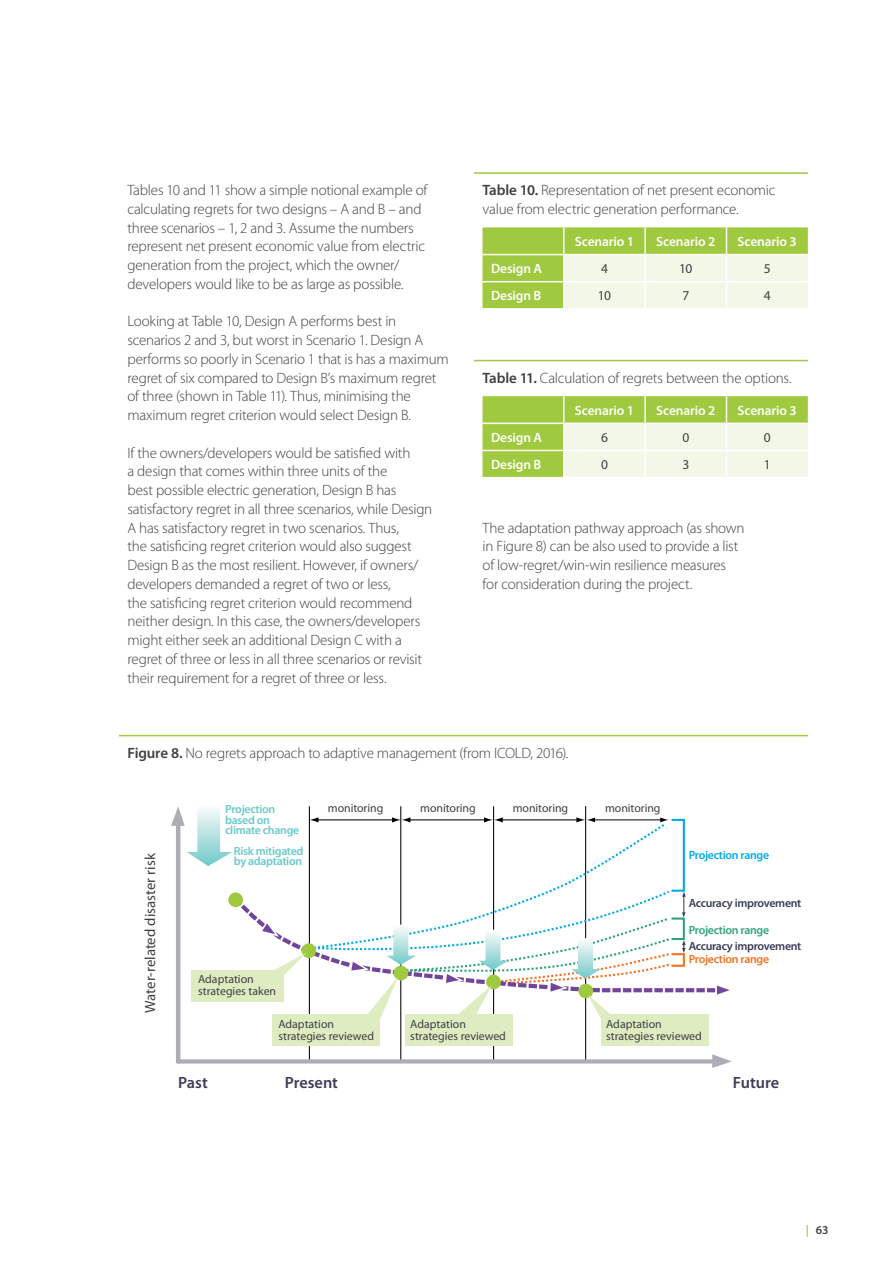
<style>
.page{position:relative;width:893px;height:1263px;background:#fff}
.page>*{position:absolute;margin:0;border:0;box-sizing:border-box;transform-origin:0 0}
.t1{font:600 16.35px "Myriad Pro";color:#3a3e57}
.t2{font:300 15px/18.8px "Myriad Pro";letter-spacing:-.015em;color:#414042}
.t3{font:14.85px "Myriad Pro";color:#414042}
.t4{font:600 13.5px "Myriad Pro";letter-spacing:-.01em;color:#fff}
.t5{font:13.5px "Myriad Pro";color:#414042}
.t6{font:600 12px "Myriad Pro";color:#414042}
.t7{font:11.85px/11.9px "Myriad Pro";color:#414042}
.t8{font:600 11.85px/10.4px "Myriad Pro";letter-spacing:-.025em;color:#6ac9c9}
.t9{font:600 11.85px "Myriad Pro";letter-spacing:-.025em;color:#3a3e57}
.t10{font:600 11.85px "Myriad Pro";letter-spacing:-.025em;color:#00abe8}
.t11{font:600 11.85px "Myriad Pro";letter-spacing:-.025em;color:#2fa479}
.t12{font:600 11.85px "Myriad Pro";letter-spacing:-.025em;color:#f37121}
.s1{font-weight:600}
.s2{color:#9fc93e}
</style>
<div class="page">
<hr style="left:474px;top:172px;width:334px;height:2px;background:#9fc93e">
<hr style="left:474px;top:360px;width:334px;height:1px;background:#9fc93e">
<svg style="left:482px;top:227px;width:326px;height:81px;background:#cbe198"></svg>
<svg style="left:482px;top:396px;width:326px;height:81px;background:#cbe198"></svg>
<hr style="left:119px;top:735px;width:689px;height:1px;background:#9fc93e">
<hr style="left:585px;top:806px;width:1px;height:255px;background:#000">
<hr style="left:493px;top:806px;width:1px;height:255px;background:#000">
<hr style="left:400px;top:806px;width:1px;height:255px;background:#000">
<hr style="left:309px;top:806px;width:1px;height:255px;background:#000">
<hr style="left:176px;top:820px;width:4px;height:243px;background:#afacb7">
<svg style="left:180px;top:1059px;width:532px;height:4px;background:#b5b3bd"></svg>
<svg style="left:232px;top:896px;width:482px;height:97px"></svg>
<svg style="left:714px;top:985px;width:16px;height:10px"></svg>
<div style="left:228px;top:892px;width:15px;height:15px;background:#9fc93e;border-radius:50%"></div>
<div style="left:272px;top:1015px;width:107px;height:31px;background:#dfecc2"></div>
<div style="left:405px;top:1015px;width:108px;height:31px;background:#dfecc2"></div>
<div style="left:602px;top:1015px;width:107px;height:31px;background:#dfecc2"></div>
<div style="left:191px;top:970px;width:93px;height:32px;background:#dfecc2"></div>
<svg style="left:259px;top:817px;width:412px;height:206px"></svg>
<div style="left:670px;top:819px;width:15px;height:73px;border:2px solid #00abe8"></div>
<div style="left:670px;top:917px;width:15px;height:23px;border:2px solid #2fa479"></div>
<div style="left:670px;top:953px;width:15px;height:14px;border:2px solid #f37121"></div>
<svg style="left:712px;top:1054px;width:20px;height:14px"></svg>
<svg style="left:171px;top:806px;width:61px;height:60px"></svg>
<svg style="left:682px;top:892px;width:4px;height:25px"></svg>
<svg style="left:682px;top:940px;width:4px;height:13px"></svg>
<p class="t2" style="left:127px;top:181px;width:302px">Tables 10 and 11 show a simple notional example of calculating regrets for two designs – A and B – and three scenarios – 1, 2 and 3. Assume the numbers represent net present economic value from electric generation from the project, which the owner/ developers would like to be as large as possible.</p>
<p class="t2" style="left:127px;top:312px;width:323px">Looking at Table 10, Design A performs best in scenarios 2 and 3, but worst in Scenario 1. Design A performs so poorly in Scenario 1 that is has a maximum regret of six compared to Design B’s maximum regret of three (shown in Table 11). Thus, minimising the maximum regret criterion would select Design B.</p>
<p class="t2" style="left:127px;top:443px;width:306px">If the owners/developers would be satisfied with<br>a design that comes within three units of the<br>best possible electric generation, Design B has satisfactory regret in all three scenarios, while Design A has satisfactory regret in two scenarios. Thus,<br>the satisficing regret criterion would also suggest Design B as the most resilient. However, if owners/ developers demanded a regret of two or less,<br>the satisficing regret criterion would recommend neither design. In this case, the owners/developers might either seek an additional Design C with a regret of three or less in all three scenarios or revisit their requirement for a regret of three or less.</p>
<p class="t2" style="left:482px;top:181px;width:295px"><span class="s1">Table 10.</span> Representation of net present economic value from electric generation performance.</p>
<p class="t4" style="left:575px;top:233px;width:61px">Scenario 1</p>
<p class="t4" style="left:656px;top:233px;width:61px">Scenario 2</p>
<p class="t4" style="left:738px;top:233px;width:61px">Scenario 3</p>
<p class="t4" style="left:491px;top:260px;width:53px">Design A</p>
<p class="t5" style="left:601px;top:260px;width:8px">4</p>
<p class="t5" style="left:679px;top:260px;width:15px">10</p>
<p class="t5" style="left:764px;top:260px;width:8px">5</p>
<p class="t4" style="left:491px;top:287px;width:52px">Design B</p>
<p class="t5" style="left:598px;top:287px;width:15px">10</p>
<p class="t5" style="left:682px;top:287px;width:8px">7</p>
<p class="t5" style="left:764px;top:287px;width:8px">4</p>
<p class="t2" style="left:482px;top:368px;width:311px"><span class="s1">Table 11.</span> Calculation of regrets between the options.</p>
<p class="t4" style="left:575px;top:402px;width:61px">Scenario 1</p>
<p class="t4" style="left:656px;top:402px;width:61px">Scenario 2</p>
<p class="t4" style="left:738px;top:402px;width:61px">Scenario 3</p>
<p class="t4" style="left:491px;top:429px;width:53px">Design A</p>
<p class="t5" style="left:601px;top:429px;width:8px">6</p>
<p class="t5" style="left:682px;top:429px;width:8px">0</p>
<p class="t5" style="left:764px;top:429px;width:8px">0</p>
<p class="t4" style="left:491px;top:456px;width:52px">Design B</p>
<p class="t5" style="left:601px;top:456px;width:8px">0</p>
<p class="t5" style="left:682px;top:456px;width:8px">3</p>
<p class="t5" style="left:764px;top:456px;width:8px">1</p>
<p class="t2" style="left:482px;top:518px;width:264px">The adaptation pathway approach (as shown in Figure 8) can be also used to provide a list of low-regret/win-win resilience measures for consideration during the project.</p>
<p class="t2" style="left:127px;top:743px;width:443px"><span class="s1">Figure 8.</span> No regrets approach to adaptive management (from ICOLD, 2016).</p>
<p class="t3" style="left:141px;top:1013px;width:161px;rotate:-90deg">Water-related disaster risk</p>
<p class="t8" style="left:225px;top:804px;width:76px">Projection based on climate change</p>
<p class="t8" style="left:234px;top:845px;width:71px">Risk mitigated by adaptation</p>
<p class="t7" style="left:328px;top:802px;width:57px">monitoring</p>
<p class="t7" style="left:420px;top:802px;width:57px">monitoring</p>
<p class="t7" style="left:513px;top:802px;width:57px">monitoring</p>
<p class="t7" style="left:605px;top:802px;width:57px">monitoring</p>
<p class="t7" style="left:198px;top:973px;width:80px">Adaptation strategies taken</p>
<p class="t10" style="left:689px;top:847px;width:82px">Projection range</p>
<p class="t9" style="left:689px;top:896px;width:114px">Accuracy improvement</p>
<p class="t11" style="left:689px;top:922px;width:82px">Projection range</p>
<p class="t9" style="left:689px;top:938px;width:114px">Accuracy improvement</p>
<p class="t12" style="left:689px;top:952px;width:82px">Projection range</p>
<p class="t7" style="left:278px;top:1018px;width:97px">Adaptation strategies reviewed</p>
<p class="t7" style="left:410px;top:1018px;width:97px">Adaptation strategies reviewed</p>
<p class="t7" style="left:606px;top:1018px;width:97px">Adaptation strategies reviewed</p>
<p class="t1" style="left:178px;top:1072px;width:31px">Past</p>
<p class="t1" style="left:285px;top:1072px;width:55px">Present</p>
<p class="t1" style="left:733px;top:1072px;width:48px">Future</p>
<p class="t6" style="left:806px;top:1222px;width:24px"><span class="s2">|</span> 63</p>
</div>
